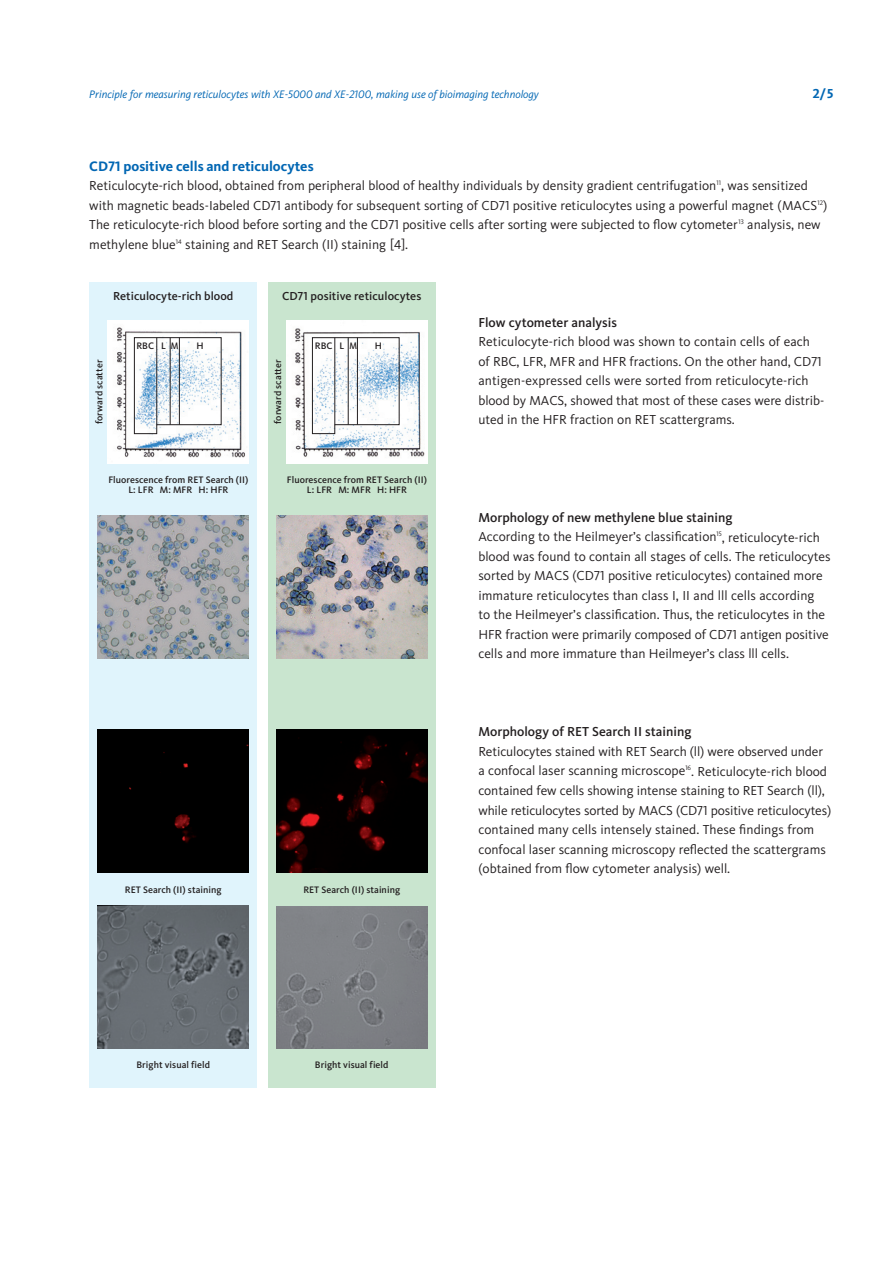
<style>
.page{position:relative;width:893px;height:1263px;background:#fff}
.page>*{position:absolute;margin:0;border:0;box-sizing:border-box;transform-origin:0 0}
.t1{font:700 14.25px "Kievit Pro";color:#0166b3}
.t2{font:13.5px/19.5px "Kievit Pro";color:#231f20}
.t3{font:500 13.5px "Kievit Pro";color:#231f20}
.t4{font:700 13.5px "Kievit Pro";color:#0166b3}
.t5{font:500 12px "Kievit Pro";letter-spacing:.005em;color:#231f20}
.t6{font:italic 11.25px "Kievit Pro";color:#0166b3}
.t7{font:500 9.75px/10.5px "Kievit Pro";letter-spacing:.005em;color:#231f20;text-align:center}
.s1{font-weight:500}
</style>
<div class="page">
<div style="left:89px;top:282px;width:168px;height:805px;background:#e0f4fc"></div>
<div style="left:268px;top:282px;width:168px;height:805px;background:#c9e5cf"></div>
<div style="left:98px;top:730px;width:151px;height:143px;background:#000"></div>
<img style="left:276px;top:730px;width:151px;height:143px">
<img style="left:98px;top:906px;width:151px;height:143px">
<img style="left:276px;top:906px;width:151px;height:142px">
<img style="left:98px;top:515px;width:151px;height:143px">
<img style="left:276px;top:515px;width:151px;height:143px">
<img style="left:286px;top:321px;width:141px;height:142px">
<svg style="left:312px;top:337px;width:88px;height:97px;background:#e2e8ed"></svg>
<hr style="left:334px;top:338px;width:1px;height:87px;background:#231f20">
<hr style="left:348px;top:338px;width:1px;height:87px;background:#231f20">
<hr style="left:357px;top:338px;width:1px;height:87px;background:#231f20">
<img style="left:108px;top:321px;width:141px;height:142px">
<svg style="left:134px;top:337px;width:88px;height:97px;background:#dee6eb"></svg>
<hr style="left:156px;top:338px;width:1px;height:87px;background:#231f20">
<hr style="left:170px;top:338px;width:1px;height:87px;background:#231f20">
<hr style="left:179px;top:338px;width:1px;height:87px;background:#231f20">
<p class="t6" style="left:89px;top:87px;width:451px">Principle for measuring reticulocytes with XE-5000 and XE-2100, making use of bioimaging technology</p>
<p class="t4" style="left:813px;top:85px;width:22px">2/5</p>
<p class="t1" style="left:89px;top:158px;width:226px">CD71 positive cells and reticulocytes</p>
<p class="t2" style="left:89px;top:176px;width:739px">Reticulocyte-rich blood, obtained from peripheral blood of healthy individuals by density gradient centrifugation<sup>11</sup>, was sensitized with magnetic beads-Iabeled CD71 antibody for subsequent sorting of CD71 positive reticulocytes using a powerful magnet (MACS<sup>12</sup>)<br>The reticulocyte-rich blood before sorting and the CD71 positive cells after sorting were subjected to flow cytometer<sup>13</sup> analysis, new methylene blue<sup>14</sup> staining and RET Search (II) staining [4].</p>
<p class="t5" style="left:113px;top:288px;width:122px">Reticulocyte-rich blood</p>
<p class="t5" style="left:282px;top:288px;width:141px">CD71 positive reticulocytes</p>
<p class="t7" style="left:315px;top:340px;width:44px">RBC L M</p>
<p class="t7" style="left:375px;top:340px;width:9px">H</p>
<p class="t7" style="left:136px;top:340px;width:44px">RBC L M</p>
<p class="t7" style="left:196px;top:340px;width:9px">H</p>
<p class="t7" style="left:94px;top:424px;width:66px;rotate:-90deg">forward scatter</p>
<p class="t7" style="left:273px;top:424px;width:66px;rotate:-90deg">forward scatter</p>
<p class="t7" style="left:108px;top:474px;width:142px">Fluorescence from RET Search (II)<br>L: LFR M: MFR H: HFR</p>
<p class="t7" style="left:287px;top:474px;width:142px">Fluorescence from RET Search (II)<br>L: LFR M: MFR H: HFR</p>
<p class="t7" style="left:125px;top:884px;width:98px">RET Search (II) staining</p>
<p class="t7" style="left:303px;top:884px;width:98px">RET Search (II) staining</p>
<p class="t3" style="left:478px;top:314px;width:140px">Flow cytometer analysis</p>
<p class="t2" style="left:478px;top:332px;width:347px">Reticulocyte-rich blood was shown to contain cells of each of RBC, LFR, MFR and HFR fractions. On the other hand, CD71 antigen-expressed cells were sorted from reticulocyte-rich blood by MACS, showed that most of these cases were distrib&shy;uted in the HFR fraction on RET scattergrams.</p>
<p class="t2" style="left:478px;top:508px;width:354px"><span class="s1">Morphology of new methylene blue staining<br></span>According to the Heilmeyer’s classification<sup>15</sup>, reticulocyte-rich blood was found to contain all stages of cells. The reticulocytes sorted by MACS (CD71 positive reticulocytes) contained more immature reticulocytes than class I, II and lll cells according<br>to the Heilmeyer’s classification. Thus, the reticulocytes in the HFR fraction were primarily composed of CD71 antigen positive cells and more immature than Heilmeyer’s class lll cells.</p>
<p class="t3" style="left:478px;top:724px;width:215px">Morphology of RET Search II staining</p>
<p class="t2" style="left:478px;top:742px;width:354px">Reticulocytes stained with RET Search (ll) were observed under a confocal laser scanning microscope<sup>16</sup>. Reticulocyte-rich blood contained few cells showing intense staining to RET Search (ll), while reticulocytes sorted by MACS (CD71 positive reticulocytes) contained many cells intensely stained. These findings from confocal laser scanning microscopy reflected the scattergrams (obtained from flow cytometer analysis) well.</p>
<p class="t7" style="left:136px;top:1059px;width:75px">Bright visual field</p>
<p class="t7" style="left:315px;top:1059px;width:75px">Bright visual field</p>
</div>
